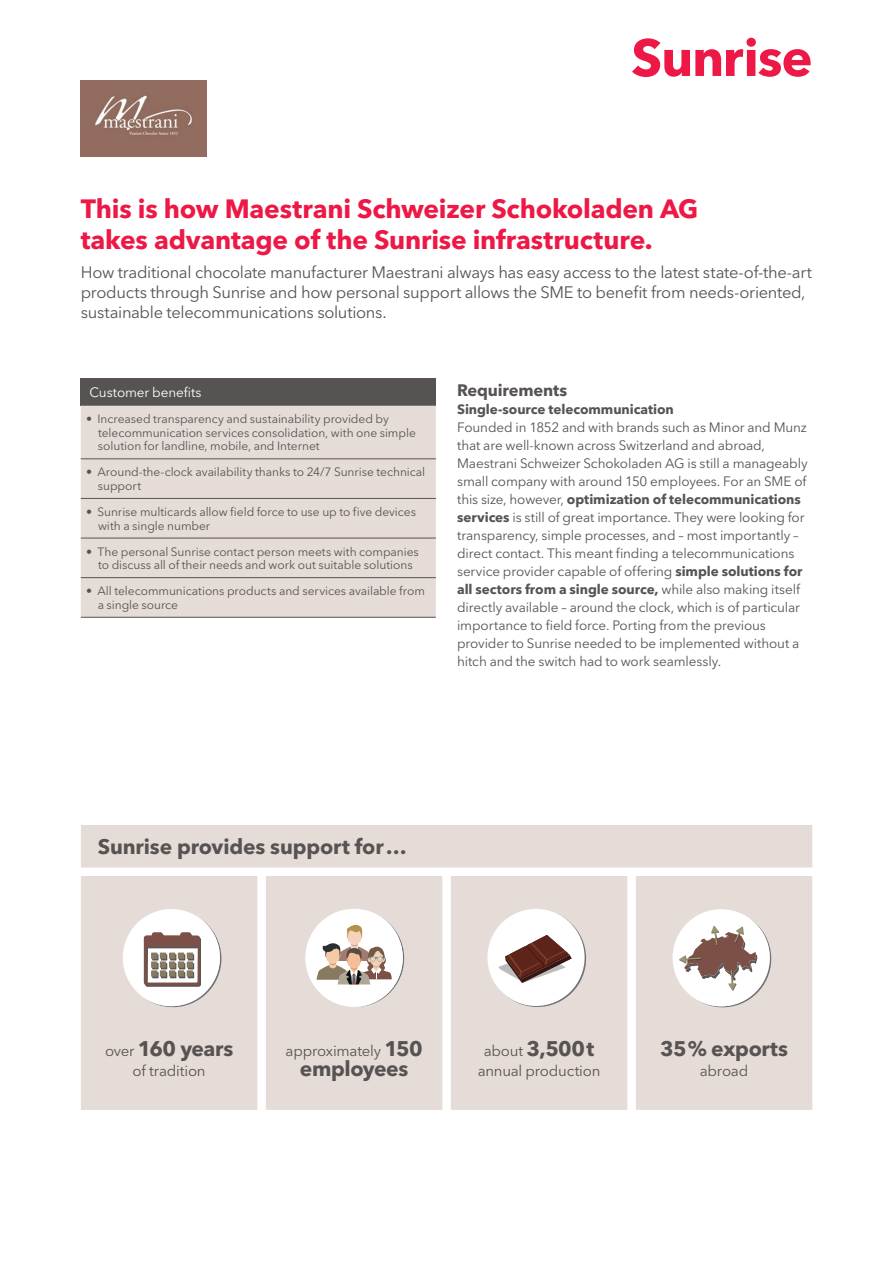
<style>
.page{position:relative;width:893px;height:1263px;background:#fff}
.page>*{position:absolute;margin:0;border:0;box-sizing:border-box;transform-origin:0 0}
.t1{font:700 26.25px/31.5px "Avenir Next LT Pro";letter-spacing:-.01em;color:#ed1845}
.t2{font:700 21px "Avenir Next LT Pro";letter-spacing:-.01em;color:#575352}
.t3{font:16.5px/20.2px "Avenir Next LT Pro";letter-spacing:-.02em;color:#575352}
.t4{font:700 16.5px "Avenir Next LT Pro";letter-spacing:-.01em;color:#575352}
.t5{font:15px "Avenir Next LT Pro";letter-spacing:-.015em;color:#575352}
.t6{font:13.5px/18px "Avenir Next LT Pro";letter-spacing:-.01em;color:#575352}
.t7{font:700 13.5px "Avenir Next LT Pro";letter-spacing:-.005em;color:#575352}
.t8{font:13.5px "Avenir Next LT Pro";letter-spacing:-.01em;color:#fff}
.t9{font:12px/13.5px "Avenir Next LT Pro";letter-spacing:-.005em;color:#575352}
.s1{font-weight:700}
.s2{font-weight:400;font-size:15px}
.s3{font-weight:700;font-size:21px}
</style>
<div class="page">
<svg style="left:632px;top:38px;width:179px;height:39px"></svg>
<img style="left:81px;top:81px;width:125px;height:75px">
<div style="left:81px;top:378px;width:355px;height:28px;background:#575352"></div>
<div style="left:81px;top:406px;width:355px;height:211px;background:#e5dcd8"></div>
<hr style="left:81px;top:617px;width:355px;height:1px;background:#575352">
<hr style="left:81px;top:459px;width:355px;height:1px;background:#575352">
<hr style="left:81px;top:498px;width:355px;height:1px;background:#575352">
<hr style="left:81px;top:538px;width:355px;height:1px;background:#575352">
<hr style="left:81px;top:577px;width:355px;height:1px;background:#575352">
<div style="left:81px;top:825px;width:731px;height:285px;background:#e5dcd8"></div>
<div style="left:123px;top:909px;width:97px;height:97px;background:#fff;border-radius:50%"></div>
<svg style="left:144px;top:918px;width:77px;height:89px"></svg>
<div style="left:673px;top:909px;width:97px;height:97px;background:#fff;border-radius:50%"></div>
<svg style="left:679px;top:918px;width:92px;height:89px"></svg>
<div style="left:305px;top:910px;width:98px;height:97px;background:#fff;border-radius:50%"></div>
<svg style="left:317px;top:917px;width:87px;height:90px"></svg>
<div style="left:487px;top:909px;width:98px;height:97px;background:#fff;border-radius:50%"></div>
<svg style="left:498px;top:935px;width:74px;height:48px"></svg>
<h1 class="t1" style="left:81px;top:193px;width:619px">This is how Maestrani Schweizer Schokoladen AG takes advantage of the Sunrise infrastructure.</h1>
<p class="t3" style="left:81px;top:262px;width:733px">How traditional chocolate manufacturer Maestrani always has easy access to the latest state-of-the-art products through Sunrise and how personal support allows the SME to benefit from needs-oriented, sustainable telecommunications solutions.</p>
<p class="t8" style="left:89px;top:384px;width:114px">Customer benefits</p>
<p class="t9" style="left:98px;top:412px;width:319px;text-indent:-12px">• Increased transparency and sustainability provided by telecommunication services consolidation, with one simple solution for landline, mobile, and Internet</p>
<p class="t9" style="left:98px;top:465px;width:329px;text-indent:-12px">• Around-the-clock availability thanks to 24/7 Sunrise technical support</p>
<p class="t9" style="left:98px;top:505px;width:319px;text-indent:-12px">• Sunrise multicards allow field force to use up to five devices with a single number</p>
<p class="t9" style="left:86px;top:545px;width:334px;text-align:center">• The personal Sunrise contact person meets with companies to discuss all of their needs and work out suitable solutions</p>
<p class="t9" style="left:98px;top:584px;width:329px;text-indent:-12px">• All telecommunications products and services available from a single source</p>
<p class="t4" style="left:457px;top:380px;width:112px">Requirements</p>
<p class="t7" style="left:457px;top:401px;width:218px">Single-source telecommunication</p>
<p class="t6" style="left:457px;top:418px;width:352px">Founded in 1852 and with brands such as Minor and Munz that are well-known across Switzerland and abroad, Maestrani Schweizer Schokoladen AG is still a manageably small company with around 150 employees. For an SME of this size, however, <span class="s1">optimization of telecommunications services</span> is still of great importance. They were looking for transparency, simple processes, and – most importantly – direct contact. This meant finding a telecommunications service provider capable of offering <span class="s1">simple solutions for all sectors from a single source,</span> while also making itself directly available – around the clock, which is of particular importance to field force. Porting from the previous provider to Sunrise needed to be implemented without a hitch and the switch had to work seamlessly.</p>
<h2 class="t2" style="left:98px;top:834px;width:310px">Sunrise provides support for…</h2>
<h2 class="t2" style="left:105px;top:1036px;width:130px"><span class="s2">over</span> 160 years</h2>
<p class="t5" style="left:133px;top:1062px;width:75px">of tradition</p>
<p class="t5" style="left:286px;top:1042px;width:138px">approximately <span class="s3">150</span></p>
<h2 class="t2" style="left:300px;top:1056px;width:110px">employees</h2>
<h2 class="t2" style="left:484px;top:1036px;width:112px"><span class="s2">about</span> 3,500 t</h2>
<p class="t5" style="left:478px;top:1062px;width:124px">annual production</p>
<h2 class="t2" style="left:660px;top:1036px;width:129px">35% exports</h2>
<p class="t5" style="left:700px;top:1062px;width:50px">abroad</p>
</div>
